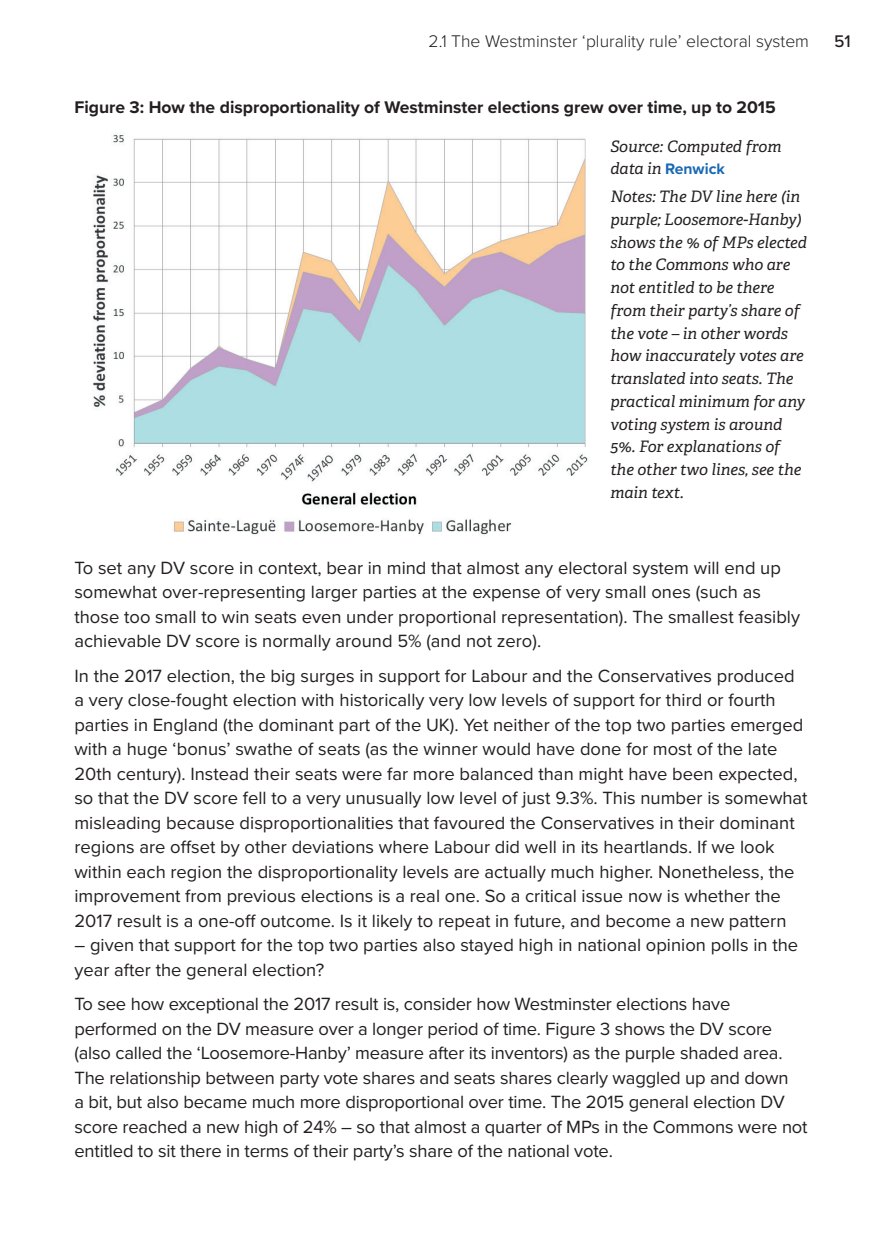
<style>
.page{position:relative;width:883px;height:1260px;background:#fff}
.page>*{position:absolute;margin:0;border:0;box-sizing:border-box;transform-origin:0 0}
.t1{font:18.38px/24.5px "Proxima Nova";color:#231f20}
.t2{font:700 17.5px "Proxima Nova";color:#231f20}
.t3{font:300 17.5px "Proxima Nova";color:#231f20}
.t4{font:500 17.5px "Proxima Nova";color:#231f20}
.t5{font:italic 15.75px/22.8px "Adelle PE";color:#231f20}
.t6{font:700 15.75px "Proxima Nova";color:#1b69b4}
.s1{font-family:"Adelle PE";font-weight:400;font-style:italic;color:#231f20}
</style>
<div class="page">
<img style="left:93px;top:134px;width:495px;height:401px">
<p class="t3" style="left:429px;top:28px;width:382px">2.1 The Westminster ‘plurality rule’ electoral system</p>
<p class="t4" style="left:834px;top:28px;width:18px">51</p>
<p class="t2" style="left:74px;top:94px;width:703px">Figure 3: How the disproportionality of Westminster elections grew over time, up to 2015</p>
<p class="t5" style="left:610px;top:134px;width:173px">Source: Computed from</p>
<p class="t6" style="left:610px;top:158px;width:116px"><span class="s1">data in</span> Renwick</p>
<p class="t5" style="left:610px;top:185px;width:198px">Notes: The DV line here (in purple; Loosemore-Hanby) shows the % of MPs elected to the Commons who are not entitled to be there from their party’s share of the vote – in other words how inaccurately votes are translated into seats. The practical minimum for any voting system is around<br>5%. For explanations of the other two lines, see the main text.</p>
<p class="t1" style="left:74px;top:555px;width:727px">To set any DV score in context, bear in mind that almost any electoral system will end up somewhat over-representing larger parties at the expense of very small ones (such as those too small to win seats even under proportional representation). The smallest feasibly achievable DV score is normally around 5% (and not zero).</p>
<p class="t1" style="left:74px;top:663px;width:735px">In the 2017 election, the big surges in support for Labour and the Conservatives produced a very close-fought election with historically very low levels of support for third or fourth parties in England (the dominant part of the UK). Yet neither of the top two parties emerged with a huge ‘bonus’ swathe of seats (as the winner would have done for most of the late 20th century). Instead their seats were far more balanced than might have been expected, so that the DV score fell to a very unusually low level of just 9.3%. This number is somewhat misleading because disproportionalities that favoured the Conservatives in their dominant regions are offset by other deviations where Labour did well in its heartlands. If we look within each region the disproportionality levels are actually much higher. Nonetheless, the improvement from previous elections is a real one. So a critical issue now is whether the 2017 result is a one-off outcome. Is it likely to repeat in future, and become a new pattern</p>
<p class="t1" style="left:74px;top:932px;width:725px">– given that support for the top two parties also stayed high in national opinion polls in the year after the general election?</p>
<p class="t1" style="left:74px;top:991px;width:735px">To see how exceptional the 2017 result is, consider how Westminster elections have performed on the DV measure over a longer period of time. Figure 3 shows the DV score (also called the ‘Loosemore-Hanby’ measure after its inventors) as the purple shaded area.<br>The relationship between party vote shares and seats shares clearly waggled up and down<br>a bit, but also became much more disproportional over time. The 2015 general election DV score reached a new high of 24% – so that almost a quarter of MPs in the Commons were not entitled to sit there in terms of their party’s share of the national vote.</p>
</div>
